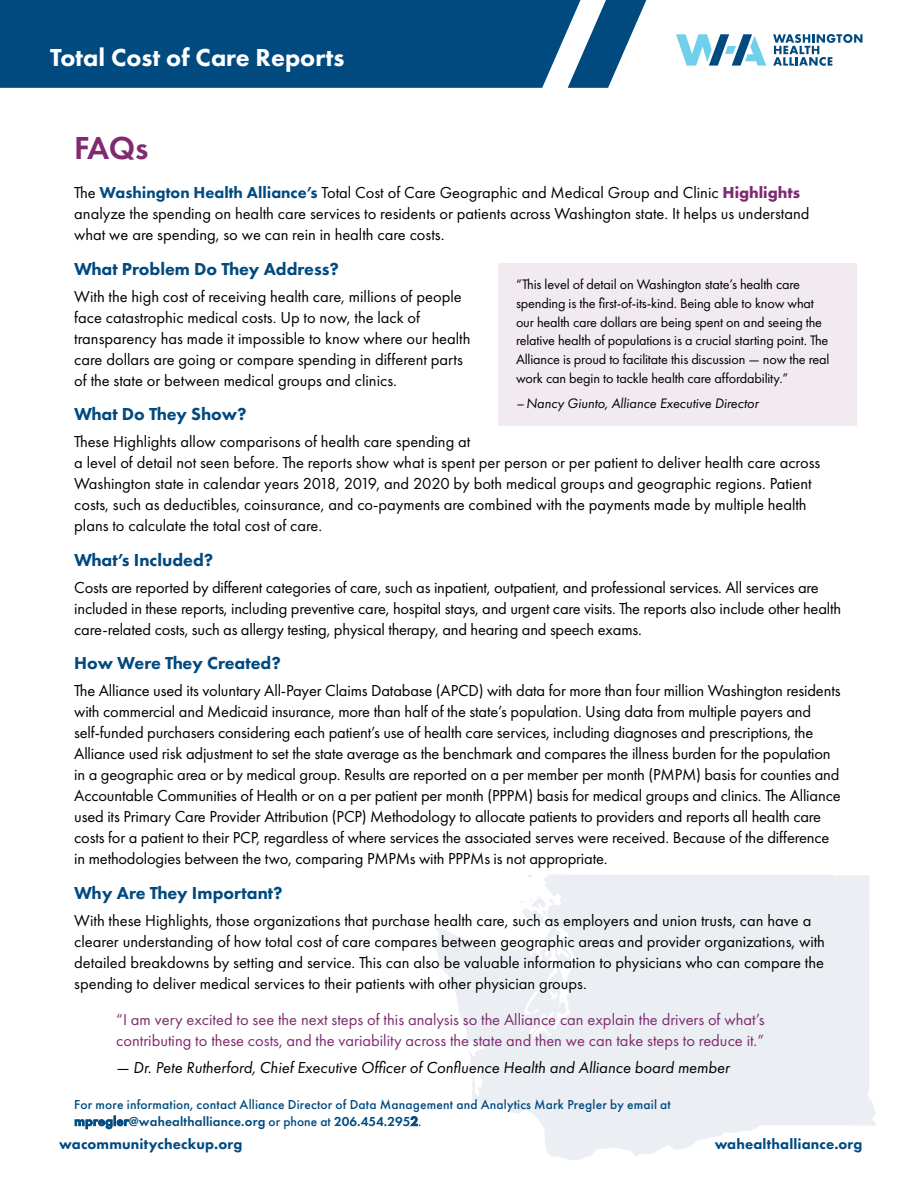
<style>
.page{position:relative;width:918px;height:1188px;background:#fff}
.page>*{position:absolute;margin:0;border:0;box-sizing:border-box;transform-origin:0 0}
.t1{font:600 33px "Futura PT";color:#802b70}
.t2{font:800 25.5px "Futura PT";color:#fff}
.t3{font:800 18px "Futura PT";color:#004a80}
.t4{font:16.5px/21px "Futura PT";letter-spacing:-.01em;color:#000}
.t5{font:16.5px/21px "Futura PT";color:#802b70}
.t6{font:italic 16.5px "Futura PT";color:#000}
.t7{font:800 15px "Futura PT";letter-spacing:.01em;color:#004a80}
.t8{font:14.25px/18.8px "Futura PT";letter-spacing:-.01em;color:#000}
.t9{font:italic 14.25px "Futura PT";color:#000}
.t10{font:500 13.5px/16.5px "Futura PT";letter-spacing:.015em;color:#004a80}
.s1{font-weight:800;color:#004a80}
.s2{font-weight:700;color:#802b70}
.s3{font-weight:600}
</style>
<div class="page">
<svg style="left:435px;top:874px;width:441px;height:286px;fill:#ebeff4"></svg>
<svg style="left:528px;top:875px;width:4px;height:3px"></svg>
<svg style="left:520px;top:896px;width:26px;height:27px"></svg>
<div style="left:498px;top:263px;width:358px;height:163px;background:#f2eaf1"></div>
<svg style="left:581px;top:0;width:65px;height:88px"></svg>
<div style="left:0;top:0;width:581px;height:88px;background:#004a80"></div>
<svg style="left:773px;top:34px;width:89px;height:32px"></svg>
<svg style="left:676px;top:34px;width:90px;height:32px"></svg>
<h2 class="t2" style="left:50px;top:41px;width:296px">Total Cost of Care Reports</h2>
<h1 class="t1" style="left:74px;top:128px;width:76px">FAQs</h1>
<p class="t4" style="left:74px;top:182px;width:737px">The <span class="s1">Washington Health Alliance’s</span> Total Cost of Care Geographic and Medical Group and Clinic <span class="s2">Highlights </span>analyze the spending on health care services to residents or patients across Washington state. It helps us understand what we are spending, so we can rein in health care costs.</p>
<p class="t3" style="left:74px;top:257px;width:266px">What Problem Do They Address?</p>
<p class="t4" style="left:74px;top:286px;width:398px">With the high cost of receiving health care, millions of people face catastrophic medical costs. Up to now, the lack of transparency has made it impossible to know where our health care dollars are going or compare spending in different parts of the state or between medical groups and clinics.</p>
<p class="t3" style="left:74px;top:403px;width:174px">What Do They Show?</p>
<p class="t4" style="left:74px;top:431px;width:748px">These Highlights allow comparisons of health care spending at<br>a level of detail not seen before. The reports show what is spent per person or per patient to deliver health care across Washington state in calendar years 2018, 2019, and 2020 by both medical groups and geographic regions. Patient costs, such as deductibles, coinsurance, and co-payments are combined with the payments made by multiple health plans to calculate the total cost of care.</p>
<p class="t3" style="left:74px;top:548px;width:141px">What’s Included?</p>
<p class="t4" style="left:74px;top:577px;width:768px">Costs are reported by different categories of care, such as inpatient, outpatient, and professional services. All services are included in these reports, including preventive care, hospital stays, and urgent care visits. The reports also include other health care-related costs, such as allergy testing, physical therapy, and hearing and speech exams.</p>
<p class="t3" style="left:74px;top:652px;width:208px">How Were They Created?</p>
<p class="t4" style="left:74px;top:680px;width:768px">The Alliance used its voluntary All-Payer Claims Database (APCD) with data for more than four million Washington residents with commercial and Medicaid insurance, more than half of the state’s population. Using data from multiple payers and self-funded purchasers considering each patient’s use of health care services, including diagnoses and prescriptions, the Alliance used risk adjustment to set the state average as the benchmark and compares the illness burden for the population in a geographic area or by medical group. Results are reported on a per member per month (PMPM) basis for counties and Accountable Communities of Health or on a per patient per month (PPPM) basis for medical groups and clinics. The Alliance used its Primary Care Provider Attribution (PCP) Methodology to allocate patients to providers and reports all health care costs for a patient to their PCP, regardless of where services the associated serves were received. Because of the difference in methodologies between the two, comparing PMPMs with PPPMs is not appropriate.</p>
<p class="t3" style="left:74px;top:881px;width:210px">Why Are They Important?</p>
<p class="t4" style="left:74px;top:910px;width:752px">With these Highlights, those organizations that purchase health care, such as employers and union trusts, can have a clearer understanding of how total cost of care compares between geographic areas and provider organizations, with detailed breakdowns by setting and service. This can also be valuable information to physicians who can compare the spending to deliver medical services to their patients with other physician groups.</p>
<p class="t5" style="left:116px;top:1009px;width:650px">“I am very excited to see the next steps of this analysis so the Alliance can explain the drivers of what’s contributing to these costs, and the variability across the state and then we can take steps to reduce it.”</p>
<p class="t6" style="left:116px;top:1057px;width:615px">— Dr. Pete Rutherford, Chief Executive Officer of Confluence Health and Alliance board member</p>
<p class="t8" style="left:516px;top:275px;width:315px">“This level of detail on Washington state’s health care spending is the first-of-its-kind. Being able to know what our health care dollars are being spent on and seeing the relative health of populations is a crucial starting point. The Alliance is proud to facilitate this discussion — now the real work can begin to tackle health care affordability.”</p>
<p class="t9" style="left:516px;top:394px;width:244px">–Nancy Giunto, Alliance Executive Director</p>
<p class="t10" style="left:74px;top:1096px;width:598px">For more information, contact Alliance Director of Data Management and Analytics Mark Pregler by email at <span class="s3">mpregler@wahealthalliance.org</span> or phone at <span class="s3">206.454.2952</span>.</p>
<p class="t7" style="left:59px;top:1135px;width:185px">wacommunitycheckup.org</p>
<p class="t7" style="left:715px;top:1135px;width:149px">wahealthalliance.org</p>
</div>
